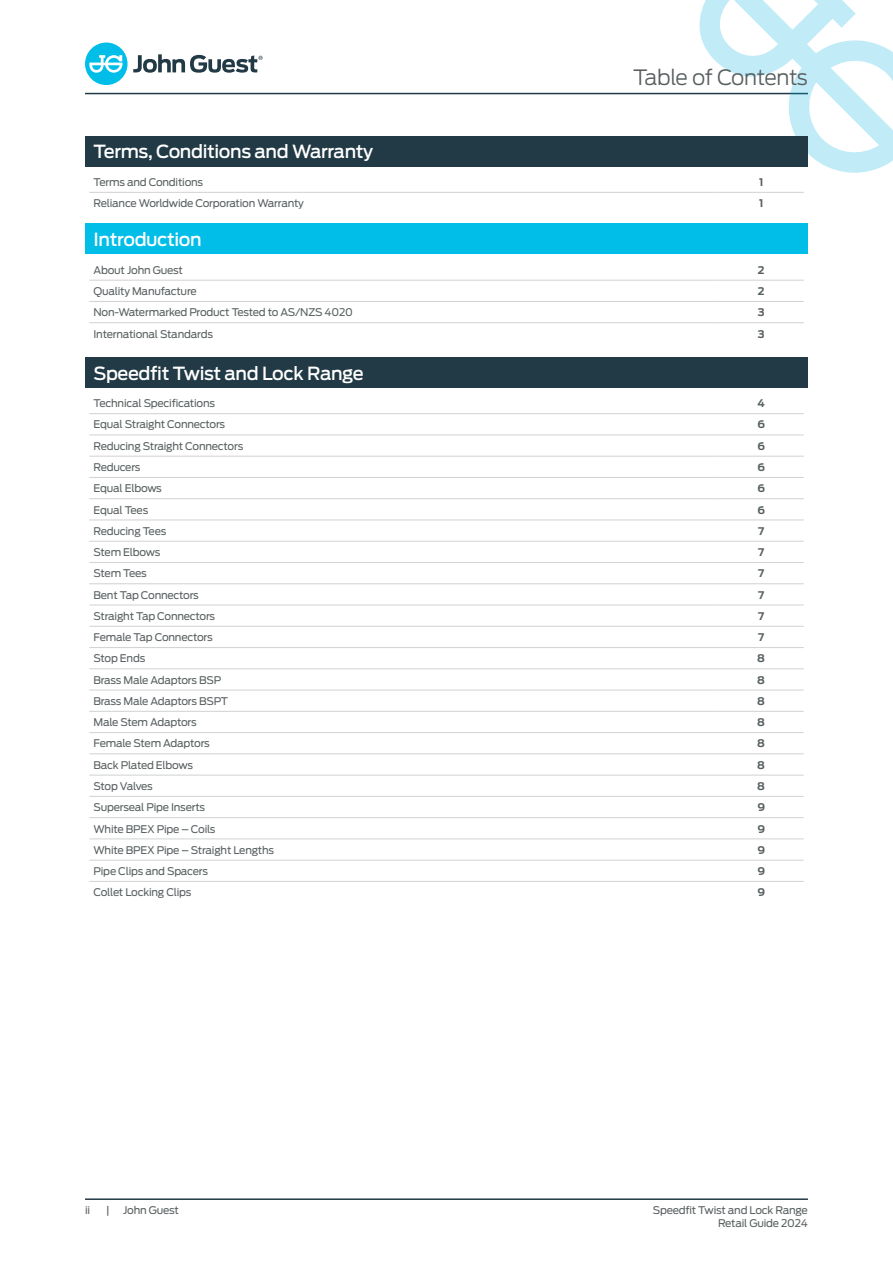
<style>
.page{position:relative;width:893px;height:1263px;background:#fff}
.page>*{position:absolute;margin:0;border:0;box-sizing:border-box;transform-origin:0 0}
.t1{font:300 21px "Antenna";letter-spacing:-.02em;color:#585f60}
.t2{font:500 18px "Antenna";letter-spacing:-.02em;color:#fff}
.t3{font:10.5px/12.6px "Antenna";letter-spacing:-.02em;color:#585f60;text-align:right}
.t4{font:700 10.5px "Antenna";color:#585f60}
.t5{font:10.5px "Antenna";letter-spacing:-.04em;color:#585f60}
</style>
<div class="page">
<hr style="left:85px;top:93px;width:723px;height:1px;background:#223a45">
<div style="left:85px;top:43px;width:43px;height:42px;background:#00bee8;border-radius:50%"></div>
<svg style="left:89px;top:55px;width:34px;height:18px"></svg>
<svg style="left:133px;top:54px;width:130px;height:19px"></svg>
<svg style="left:697px;top:0;width:196px;height:173px"></svg>
<hr style="left:85px;top:1198px;width:723px;height:2px;background:#223a45">
<div style="left:85px;top:136px;width:723px;height:30px;background:#223a45"></div>
<hr style="left:89px;top:192px;width:630px;height:1px;background:#d3d4d5">
<hr style="left:719px;top:192px;width:85px;height:1px;background:#d3d4d5">
<div style="left:85px;top:224px;width:723px;height:30px;background:#00bee8"></div>
<hr style="left:89px;top:280px;width:630px;height:1px;background:#d3d4d5">
<hr style="left:719px;top:280px;width:85px;height:1px;background:#d3d4d5">
<hr style="left:89px;top:301px;width:630px;height:1px;background:#d3d4d5">
<hr style="left:719px;top:301px;width:85px;height:1px;background:#d3d4d5">
<hr style="left:89px;top:322px;width:630px;height:1px;background:#d3d4d5">
<hr style="left:719px;top:322px;width:85px;height:1px;background:#d3d4d5">
<hr style="left:89px;top:413px;width:630px;height:1px;background:#d3d4d5">
<hr style="left:719px;top:413px;width:85px;height:1px;background:#d3d4d5">
<hr style="left:89px;top:456px;width:630px;height:1px;background:#d3d4d5">
<hr style="left:719px;top:456px;width:85px;height:1px;background:#d3d4d5">
<hr style="left:89px;top:477px;width:630px;height:1px;background:#d3d4d5">
<hr style="left:719px;top:477px;width:85px;height:1px;background:#d3d4d5">
<hr style="left:89px;top:498px;width:630px;height:1px;background:#d3d4d5">
<hr style="left:719px;top:498px;width:85px;height:1px;background:#d3d4d5">
<hr style="left:89px;top:541px;width:630px;height:1px;background:#d3d4d5">
<hr style="left:719px;top:541px;width:85px;height:1px;background:#d3d4d5">
<hr style="left:89px;top:562px;width:630px;height:1px;background:#d3d4d5">
<hr style="left:719px;top:562px;width:85px;height:1px;background:#d3d4d5">
<hr style="left:89px;top:583px;width:630px;height:1px;background:#d3d4d5">
<hr style="left:719px;top:583px;width:85px;height:1px;background:#d3d4d5">
<hr style="left:89px;top:604px;width:630px;height:1px;background:#d3d4d5">
<hr style="left:719px;top:604px;width:85px;height:1px;background:#d3d4d5">
<hr style="left:89px;top:626px;width:630px;height:1px;background:#d3d4d5">
<hr style="left:719px;top:626px;width:85px;height:1px;background:#d3d4d5">
<hr style="left:89px;top:647px;width:630px;height:1px;background:#d3d4d5">
<hr style="left:719px;top:647px;width:85px;height:1px;background:#d3d4d5">
<hr style="left:89px;top:668px;width:630px;height:1px;background:#d3d4d5">
<hr style="left:719px;top:668px;width:85px;height:1px;background:#d3d4d5">
<hr style="left:89px;top:689px;width:630px;height:2px;background:#d3d4d5">
<hr style="left:719px;top:689px;width:85px;height:2px;background:#d3d4d5">
<hr style="left:89px;top:711px;width:630px;height:1px;background:#d3d4d5">
<hr style="left:719px;top:711px;width:85px;height:1px;background:#d3d4d5">
<hr style="left:89px;top:732px;width:630px;height:1px;background:#d3d4d5">
<hr style="left:719px;top:732px;width:85px;height:1px;background:#d3d4d5">
<hr style="left:89px;top:753px;width:630px;height:1px;background:#d3d4d5">
<hr style="left:719px;top:753px;width:85px;height:1px;background:#d3d4d5">
<hr style="left:89px;top:817px;width:630px;height:1px;background:#d3d4d5">
<hr style="left:89px;top:838px;width:630px;height:1px;background:#d3d4d5">
<hr style="left:89px;top:860px;width:630px;height:1px;background:#d3d4d5">
<hr style="left:89px;top:774px;width:630px;height:2px;background:#d3d4d5">
<hr style="left:89px;top:796px;width:630px;height:1px;background:#d3d4d5">
<hr style="left:719px;top:774px;width:85px;height:2px;background:#d3d4d5">
<hr style="left:719px;top:796px;width:85px;height:1px;background:#d3d4d5">
<hr style="left:719px;top:817px;width:85px;height:1px;background:#d3d4d5">
<hr style="left:719px;top:838px;width:85px;height:1px;background:#d3d4d5">
<hr style="left:719px;top:860px;width:85px;height:1px;background:#d3d4d5">
<hr style="left:89px;top:434px;width:630px;height:1px;background:#d3d4d5">
<hr style="left:89px;top:519px;width:630px;height:1px;background:#d3d4d5">
<hr style="left:719px;top:434px;width:85px;height:1px;background:#d3d4d5">
<hr style="left:719px;top:519px;width:85px;height:1px;background:#d3d4d5">
<hr style="left:89px;top:881px;width:630px;height:1px;background:#d3d4d5">
<hr style="left:719px;top:881px;width:85px;height:1px;background:#d3d4d5">
<div style="left:85px;top:357px;width:723px;height:30px;background:#223a45"></div>
<h1 class="t1" style="left:633px;top:65px;width:176px">Table of Contents</h1>
<h2 class="t2" style="left:94px;top:141px;width:281px">Terms, Conditions and Warranty</h2>
<p class="t3" style="left:94px;top:176px;width:111px">Terms and Conditions</p>
<p class="t4" style="left:759px;top:176px;width:6px">1</p>
<p class="t3" style="left:94px;top:197px;width:212px">Reliance Worldwide Corporation Warranty</p>
<p class="t4" style="left:759px;top:197px;width:6px">1</p>
<h2 class="t2" style="left:94px;top:229px;width:110px">Introduction</h2>
<p class="t3" style="left:94px;top:264px;width:91px">About John Guest</p>
<p class="t4" style="left:758px;top:264px;width:8px">2</p>
<p class="t3" style="left:94px;top:285px;width:105px">Quality Manufacture</p>
<p class="t4" style="left:758px;top:285px;width:8px">2</p>
<p class="t3" style="left:94px;top:306px;width:261px">Non-Watermarked Product Tested to AS/NZS 4020</p>
<p class="t4" style="left:758px;top:306px;width:8px">3</p>
<p class="t3" style="left:94px;top:327px;width:121px">International Standards</p>
<p class="t4" style="left:758px;top:327px;width:8px">3</p>
<h2 class="t2" style="left:94px;top:362px;width:272px">Speedfit Twist and Lock Range</h2>
<p class="t3" style="left:94px;top:397px;width:123px">Technical Specifications</p>
<p class="t4" style="left:757px;top:397px;width:9px">4</p>
<p class="t3" style="left:94px;top:418px;width:133px">Equal Straight Connectors</p>
<p class="t4" style="left:757px;top:418px;width:9px">6</p>
<p class="t3" style="left:94px;top:440px;width:151px">Reducing Straight Connectors</p>
<p class="t4" style="left:757px;top:440px;width:9px">6</p>
<p class="t3" style="left:94px;top:461px;width:49px">Reducers</p>
<p class="t4" style="left:757px;top:461px;width:9px">6</p>
<p class="t3" style="left:94px;top:482px;width:70px">Equal Elbows</p>
<p class="t4" style="left:757px;top:482px;width:9px">6</p>
<p class="t3" style="left:94px;top:503px;width:56px">Equal Tees</p>
<p class="t4" style="left:757px;top:503px;width:9px">6</p>
<p class="t3" style="left:94px;top:525px;width:74px">Reducing Tees</p>
<p class="t4" style="left:758px;top:525px;width:8px">7</p>
<p class="t3" style="left:94px;top:546px;width:68px">Stem Elbows</p>
<p class="t4" style="left:758px;top:546px;width:8px">7</p>
<p class="t3" style="left:94px;top:567px;width:55px">Stem Tees</p>
<p class="t4" style="left:758px;top:567px;width:8px">7</p>
<p class="t3" style="left:94px;top:588px;width:107px">Bent Tap Connectors</p>
<p class="t4" style="left:758px;top:588px;width:8px">7</p>
<p class="t3" style="left:94px;top:610px;width:123px">Straight Tap Connectors</p>
<p class="t4" style="left:758px;top:610px;width:8px">7</p>
<p class="t3" style="left:94px;top:631px;width:121px">Female Tap Connectors</p>
<p class="t4" style="left:758px;top:631px;width:8px">7</p>
<p class="t3" style="left:94px;top:652px;width:53px">Stop Ends</p>
<p class="t4" style="left:757px;top:652px;width:9px">8</p>
<p class="t3" style="left:94px;top:674px;width:129px">Brass Male Adaptors BSP</p>
<p class="t4" style="left:757px;top:674px;width:9px">8</p>
<p class="t3" style="left:94px;top:695px;width:136px">Brass Male Adaptors BSPT</p>
<p class="t4" style="left:757px;top:695px;width:9px">8</p>
<p class="t3" style="left:94px;top:716px;width:105px">Male Stem Adaptors</p>
<p class="t4" style="left:757px;top:716px;width:9px">8</p>
<p class="t3" style="left:94px;top:737px;width:118px">Female Stem Adaptors</p>
<p class="t4" style="left:757px;top:737px;width:9px">8</p>
<p class="t3" style="left:94px;top:759px;width:101px">Back Plated Elbows</p>
<p class="t4" style="left:757px;top:759px;width:9px">8</p>
<p class="t5" style="left:94px;top:780px;width:61px">Stop Valves</p>
<p class="t4" style="left:757px;top:780px;width:9px">8</p>
<p class="t3" style="left:94px;top:801px;width:113px">Superseal Pipe Inserts</p>
<p class="t4" style="left:757px;top:801px;width:9px">9</p>
<p class="t3" style="left:94px;top:822px;width:124px">White BPEX Pipe – Coils</p>
<p class="t4" style="left:757px;top:822px;width:9px">9</p>
<p class="t3" style="left:94px;top:844px;width:182px">White BPEX Pipe – Straight Lengths</p>
<p class="t4" style="left:757px;top:844px;width:9px">9</p>
<p class="t3" style="left:94px;top:865px;width:116px">Pipe Clips and Spacers</p>
<p class="t4" style="left:757px;top:865px;width:9px">9</p>
<p class="t3" style="left:94px;top:886px;width:99px">Collet Locking Clips</p>
<p class="t4" style="left:757px;top:886px;width:9px">9</p>
<p class="t3" style="left:85px;top:1204px;width:7px">ii</p>
<p class="t3" style="left:653px;top:1204px;width:157px">Speedfit Twist and Lock Range<br>Retail Guide 2024</p>
<p class="t3" style="left:106px;top:1204px;width:5px">|</p>
<p class="t3" style="left:123px;top:1204px;width:57px">John Guest</p>
</div>
